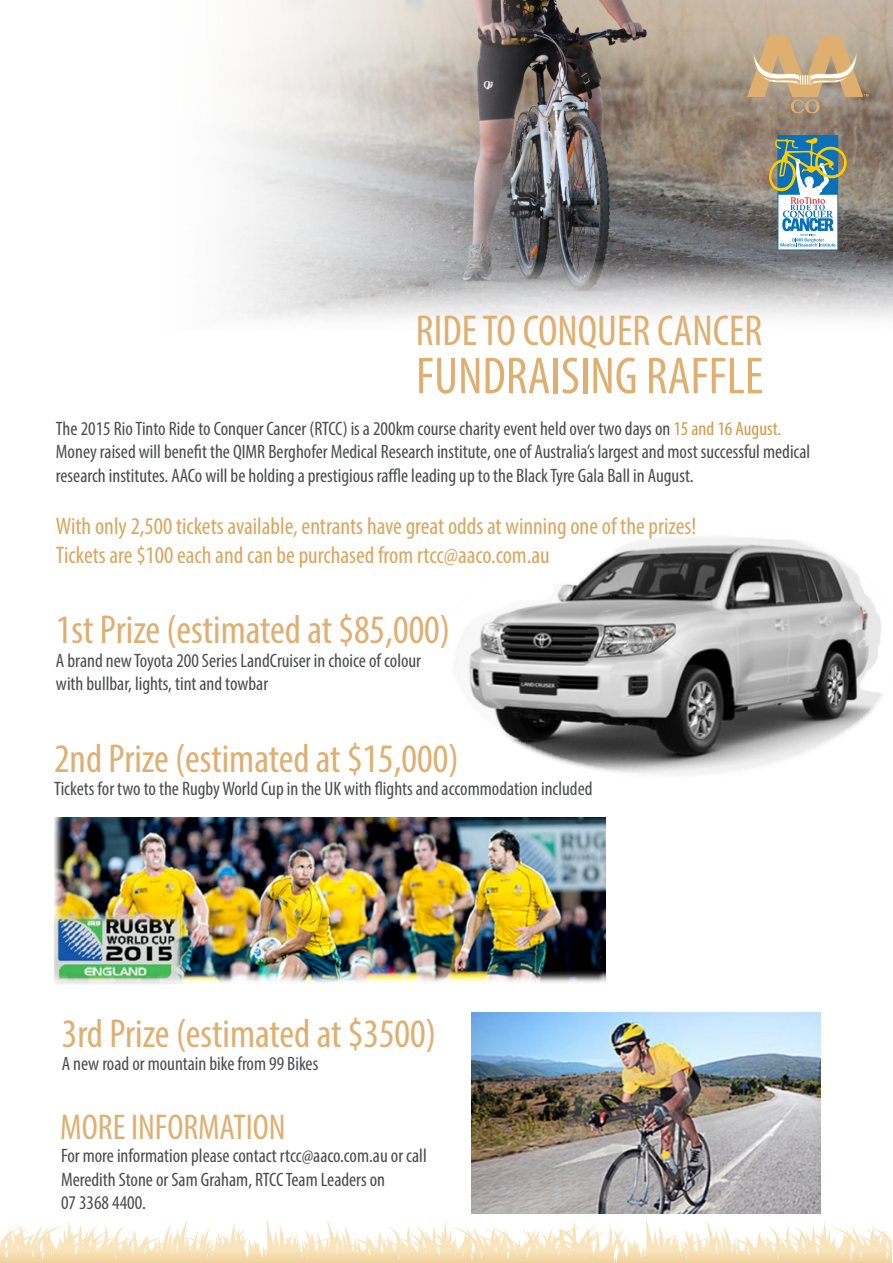
<style>
.page{position:relative;width:893px;height:1263px;background:#fff}
.page>*{position:absolute;margin:0;border:0;box-sizing:border-box;transform-origin:0 0}
.t1{font:condensed 52.5px "Myriad Pro";color:#deaf71}
.t2{font:condensed 43.5px "Myriad Pro";color:#deaf71}
.t3{font:condensed 40.5px "Myriad Pro";color:#deaf71}
.t4{font:condensed 36px "Myriad Pro";color:#deaf71}
.t5{font:condensed 24px "Myriad Pro";color:#d9a65f}
.t6{font:condensed 19.5px/23.4px "Myriad Pro";color:#4b4c4d}
.s1{color:#d39846}
</style>
<div class="page">
<img style="left:468px;top:537px;width:414px;height:238px">
<img style="left:54px;top:817px;width:552px;height:167px">
<img style="left:472px;top:1013px;width:348px;height:200px">
<img style="left:229px;top:0;width:664px;height:319px">
<svg style="left:769px;top:135px;width:78px;height:115px"></svg>
<img style="left:0;top:1213px;width:892px;height:50px">
<svg style="left:747px;top:35px;width:121px;height:78px;background:#c2a886"></svg>
<p class="t2" style="left:416px;top:305px;width:348px">RIDE TO CONQUER CANCER</p>
<p class="t1" style="left:416px;top:344px;width:349px">FUNDRAISING RAFFLE</p>
<p class="t6" style="left:56px;top:416px;width:727px">The 2015 Rio Tinto Ride to Conquer Cancer (RTCC) is a 200km course charity event held over two days on <span class="s1">15 and 16 August.</span></p>
<p class="t6" style="left:56px;top:440px;width:756px">Money raised will benefit the QIMR Berghofer Medical Research institute, one of Australia’s largest and most successful medical research institutes. AACo will be holding a prestigious raffle leading up to the Black Tyre Gala Ball in August.</p>
<p class="t5" style="left:56px;top:511px;width:642px">With only 2,500 tickets available, entrants have great odds at winning one of the prizes!</p>
<p class="t5" style="left:56px;top:540px;width:495px">Tickets are $100 each and can be purchased from rtcc@aaco.com.au</p>
<p class="t3" style="left:56px;top:606px;width:396px">1st Prize (estimated at $85,000)</p>
<p class="t6" style="left:56px;top:648px;width:367px">A brand new Toyota 200 Series LandCruiser in choice of colour with bullbar, lights, tint and towbar</p>
<p class="t3" style="left:54px;top:734px;width:406px">2nd Prize (estimated at $15,000)</p>
<p class="t6" style="left:54px;top:777px;width:540px">Tickets for two to the Rugby World Cup in the UK with flights and accommodation included</p>
<p class="t3" style="left:62px;top:1009px;width:376px">3rd Prize (estimated at $3500)</p>
<p class="t6" style="left:62px;top:1052px;width:258px">A new road or mountain bike from 99 Bikes</p>
<p class="t4" style="left:60px;top:1105px;width:227px">MORE INFORMATION</p>
<p class="t6" style="left:61px;top:1144px;width:367px">For more information please contact rtcc@aaco.com.au or call<br>Meredith Stone or Sam Graham, RTCC Team Leaders on<br>07 3368 4400.</p>
</div>
